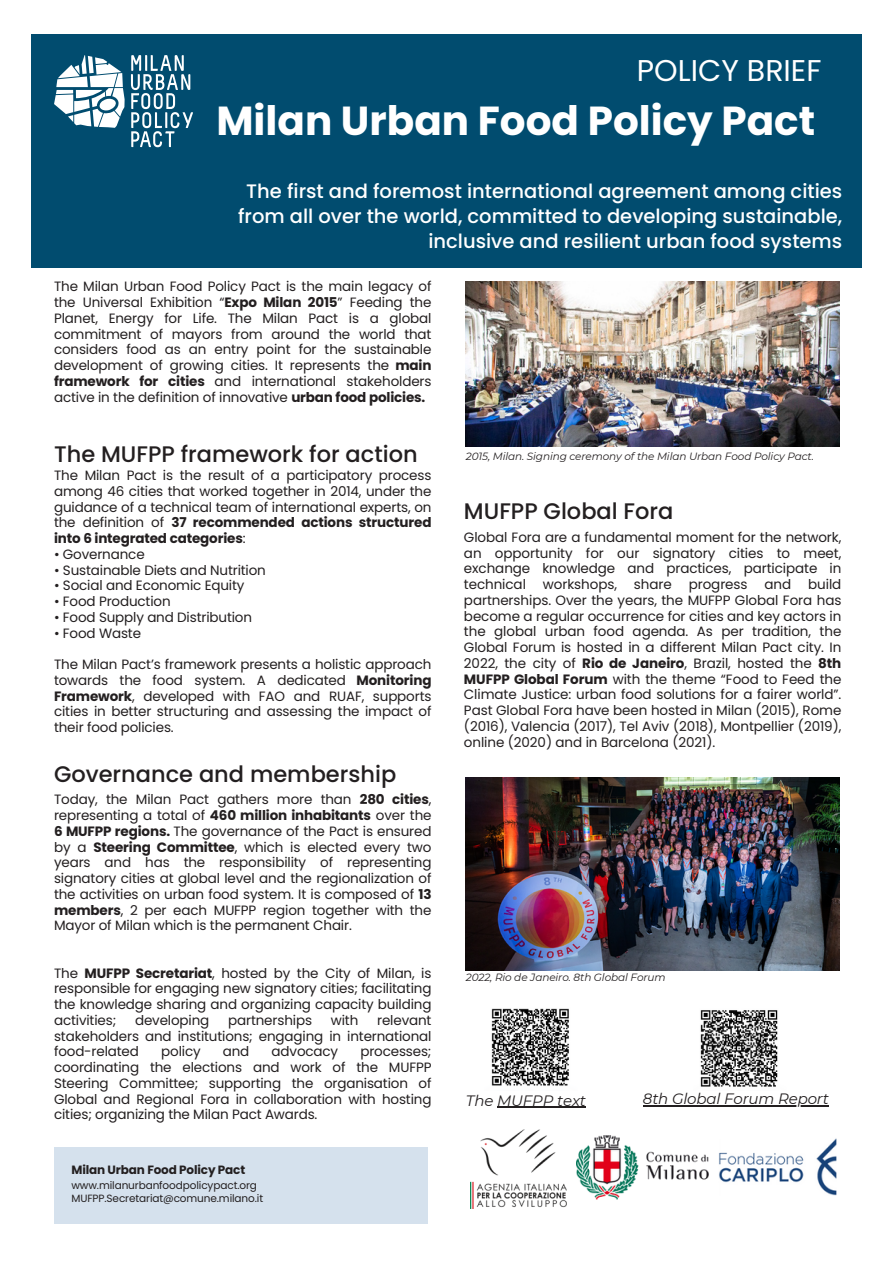
<style>
.page{position:relative;width:893px;height:1264px;background:#fff}
.page>*{position:absolute;margin:0;border:0;box-sizing:border-box;transform-origin:0 0}
.t1{font:700 40.5px "Poppins";color:#fff}
.t2{font:30px "Poppins";color:#fff}
.t3{font:500 22.5px "Poppins";color:#231f20}
.t4{font:500 19.5px/24.8px "Poppins";color:#fff;text-align:right}
.t5{font:italic 15px "Montserrat";letter-spacing:-.01em;color:#231f20}
.t6{font:13.5px/15.8px "Poppins";letter-spacing:-.01em;color:#231f20;text-align:justify}
.t7{font:700 12px "Poppins";letter-spacing:-.01em;color:#231f20}
.t8{font:italic 10.5px "Montserrat";letter-spacing:-.01em;color:#231f20}
.t9{font:10.5px/13px "Poppins";letter-spacing:-.01em;color:#231f20}
.s1{font-weight:700}
</style>
<div class="page">
<div style="left:31px;top:35px;width:830px;height:233px;background:#014c6f"></div>
<svg style="left:54px;top:55px;width:71px;height:73px"></svg>
<svg style="left:131px;top:55px;width:62px;height:92px"></svg>
<img style="left:466px;top:281px;width:373px;height:166px">
<img style="left:466px;top:777px;width:373px;height:193px">
<img style="left:577px;top:1135px;width:131px;height:64px">
<img style="left:719px;top:1138px;width:117px;height:57px">
<img style="left:471px;top:1129px;width:95px;height:79px">
<img style="left:491px;top:1008px;width:78px;height:78px">
<div style="left:54px;top:1146px;width:374px;height:77px;background:#d5e1ed"></div>
<img style="left:700px;top:1010px;width:78px;height:77px">
<hr style="left:497px;top:1106px;width:88px;height:1px;background:#231f20">
<hr style="left:643px;top:1105px;width:185px;height:1px;background:#231f20">
<p class="t2" style="left:637px;top:49px;width:186px">POLICY BRIEF</p>
<p class="t1" style="left:216px;top:93px;width:600px">Milan Urban Food Policy Pact</p>
<h3 class="t4" style="left:238px;top:179px;width:605px">The first and foremost international agreement among cities from all over the world, committed to developing sustainable, inclusive and resilient urban food systems</h3>
<h6 class="t6" style="left:54px;top:279px;width:379px">The Milan Urban Food Policy Pact is the main legacy of the Universal Exhibition “<span class="s1">Expo Milan 2015</span>” Feeding the Planet, Energy for Life. The Milan Pact is a global commitment of mayors from around the world that considers food as an entry point for the sustainable development of growing cities. It represents the <span class="s1">main framework for cities</span> and international stakeholders active in the definition of innovative <span class="s1">urban food policies.</span></h6>
<p class="t3" style="left:54px;top:438px;width:365px">The MUFPP framework for action</p>
<h6 class="t6" style="left:54px;top:467px;width:379px">The Milan Pact is the result of a participatory process among 46 cities that worked together in 2014, under the guidance of a technical team of international experts, on the definition of <span class="s1">37 recommended actions structured into 6 integrated categories</span>:</h6>
<h6 class="t6" style="left:54px;top:546px;width:92px">• Governance</h6>
<h6 class="t6" style="left:54px;top:562px;width:213px">• Sustainable Diets and Nutrition</h6>
<h6 class="t6" style="left:54px;top:578px;width:192px">• Social and Economic Equity</h6>
<h6 class="t6" style="left:54px;top:593px;width:118px">• Food Production</h6>
<h6 class="t6" style="left:54px;top:609px;width:199px">• Food Supply and Distribution</h6>
<h6 class="t6" style="left:54px;top:625px;width:88px">• Food Waste</h6>
<h3 class="t6" style="left:54px;top:656px;width:379px">The Milan Pact’s framework presents a holistic approach towards the food system. A dedicated <span class="s1">Monitoring Framework</span>, developed with FAO and RUAF, supports cities in better structuring and assessing the impact of their food policies.</h3>
<p class="t3" style="left:54px;top:758px;width:344px">Governance and membership</p>
<h6 class="t6" style="left:54px;top:791px;width:379px">Today, the Milan Pact gathers more than <span class="s1">280 cities</span>, representing a total of <span class="s1">460 million inhabitants</span> over the <span class="s1">6 MUFPP regions.</span> The governance of the Pact is ensured by a <span class="s1">Steering Committee</span>, which is elected every two years and has the responsibility of representing signatory cities at global level and the regionalization of the activities on urban food system. It is composed of <span class="s1">13 members</span>, 2 per each MUFPP region together with the Mayor of Milan which is the permanent Chair.</h6>
<p class="t6" style="left:54px;top:965px;width:379px">The <span class="s1">MUFPP Secretariat</span>, hosted by the City of Milan, is responsible for engaging new signatory cities; facilitating the knowledge sharing and organizing capacity building activities;</p>
<p class="t6" style="left:135px;top:1012px;width:76px">developing</p>
<p class="t6" style="left:228px;top:1012px;width:85px">partnerships</p>
<p class="t6" style="left:331px;top:1012px;width:29px">with</p>
<p class="t6" style="left:54px;top:1012px;width:379px;text-indent:323px">relevant stakeholders and institutions; engaging in international food-related</p>
<p class="t6" style="left:161px;top:1043px;width:41px">policy</p>
<p class="t6" style="left:223px;top:1043px;width:28px">and</p>
<p class="t6" style="left:271px;top:1043px;width:68px">advocacy</p>
<p class="t6" style="left:54px;top:1043px;width:379px;text-indent:306px">processes; coordinating the elections and work of the MUFPP Steering Committee; supporting the organisation of Global and Regional Fora in collaboration with hosting cities; organizing the Milan Pact Awards.</p>
<h5 class="t7" style="left:71px;top:1161px;width:175px">Milan Urban Food Policy Pact</h5>
<h5 class="t9" style="left:71px;top:1178px;width:193px">www.milanurbanfoodpolicypact.org<br>MUFPP.Secretariat@comune.milano.it</h5>
<p class="t8" style="left:466px;top:449px;width:349px">2015, Milan. Signing ceremony of the Milan Urban Food Policy Pact.</p>
<p class="t3" style="left:464px;top:496px;width:211px">MUFPP Global Fora</p>
<p class="t6" style="left:464px;top:529px;width:379px">Global Fora are a fundamental moment for the network, an opportunity for our signatory cities to meet, exchange knowledge and practices, participate in technical</p>
<p class="t6" style="left:464px;top:576px;width:379px;text-indent:344px">build partnerships. Over the years, the MUFPP Global Fora has become a regular occurrence for cities and key actors in the global urban food agenda. As per tradition, the Global Forum is hosted in a different Milan Pact city. In 2022, the city of <span class="s1">Rio de Janeiro</span>, Brazil, hosted the <span class="s1">8th MUFPP Global Forum</span> with the theme “Food to Feed the Climate Justice: urban food solutions for a fairer world”.<br>Past Global Fora have been hosted in Milan (2015), Rome (2016), Valencia (2017), Tel Aviv (2018), Montpellier (2019), online (2020) and in Barcelona (2021).</p>
<p class="t6" style="left:543px;top:576px;width:76px">workshops,</p>
<p class="t6" style="left:634px;top:576px;width:39px">share</p>
<p class="t6" style="left:688px;top:576px;width:60px">progress</p>
<p class="t6" style="left:764px;top:576px;width:28px">and</p>
<p class="t8" style="left:466px;top:971px;width:201px">2022, Rio de Janeiro. 8th Global Forum</p>
<h6 class="t5" style="left:466px;top:1091px;width:122px">The MUFPP text</h6>
<p class="t5" style="left:643px;top:1089px;width:187px">8th Global Forum Report</p>
</div>
